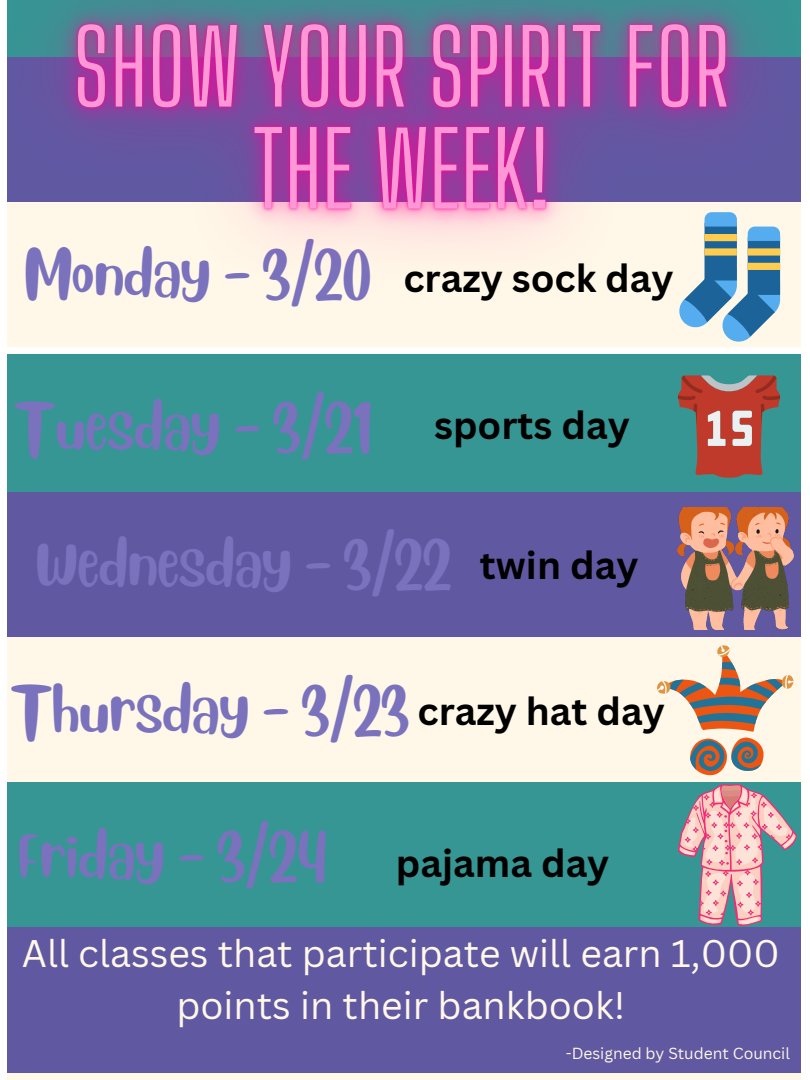
<style>
.page{position:relative;width:810px;height:1080px;background:#fff}
.page>*{position:absolute;margin:0;border:0;box-sizing:border-box;transform-origin:0 0}
.t1{font:47.81px "Blueberry";color:#7a72bd}
.t2{font:47.75px "Blueberry";color:#7a72bd}
.t3{font:47.5px "Blueberry";color:#7a72bd}
.t4{font:700 38.12px "Canva Sans";color:#000}
.t5{font:37.5px/52.5px "Canva Sans";color:#fff7e7;text-align:center}
.t6{font:15.62px "Canva Sans";color:#fff7e7}
</style>
<div class="page">
<div style="left:7px;top:354px;width:793px;height:145px;background:#369694"></div>
<div style="left:7px;top:492px;width:793px;height:145px;background:#6059a2"></div>
<div style="left:7px;top:637px;width:793px;height:145px;background:#fff7e7"></div>
<div style="left:7px;top:782px;width:793px;height:146px;background:#369694"></div>
<div style="left:7px;top:928px;width:793px;height:145px;background:#6059a2"></div>
<div style="left:7px;top:1073px;width:793px;height:7px;background:#fff7e7"></div>
<svg style="left:678px;top:375px;width:102px;height:103px"></svg>
<img style="left:678px;top:507px;width:116px;height:122px">
<svg style="left:657px;top:645px;width:136px;height:130px"></svg>
<svg style="left:678px;top:784px;width:119px;height:144px"></svg>
<img style="left:7px;top:0;width:794px;height:346px">
<p class="t2" style="left:24px;top:238px;width:348px">Monday - 3/20</p>
<p class="t2" style="left:14px;top:391px;width:360px">Tuesday - 3/21</p>
<p class="t4" style="left:403px;top:252px;width:272px">crazy sock day</p>
<p class="t4" style="left:434px;top:398px;width:197px">sports day</p>
<p class="t3" style="left:37px;top:528px;width:416px">Wednesday - 3/22</p>
<p class="t4" style="left:480px;top:538px;width:160px">twin day</p>
<p class="t1" style="left:10px;top:674px;width:401px">Thursday - 3/23</p>
<p class="t4" style="left:418px;top:684px;width:249px">crazy hat day</p>
<p class="t2" style="left:18px;top:820px;width:310px">Friday - 3/24</p>
<p class="t4" style="left:396px;top:836px;width:215px">pajama day</p>
<p class="t5" style="left:22px;top:926px;width:759px">All classes that participate will earn 1,000 points in their bankbook!</p>
<p class="t6" style="left:566px;top:1042px;width:226px">-Designed by Student Council</p>
</div>
